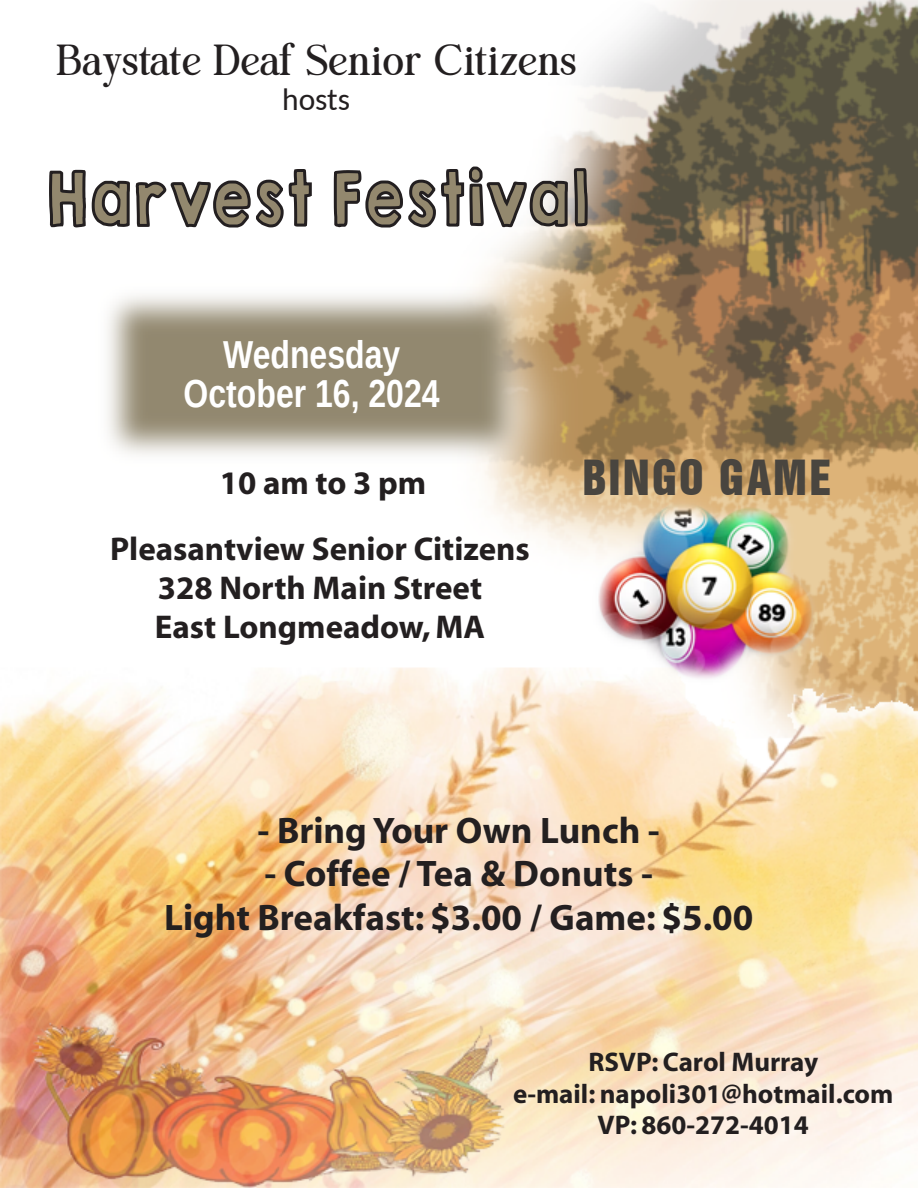
<style>
.page{position:relative;width:918px;height:1188px;background:#fff}
.page>*{position:absolute;margin:0;border:0;box-sizing:border-box;transform-origin:0 0}
.t1{font:66.9px "KGHAPPY Solid";color:#93886e;scale:.81 1}
.t2{font:44.4px "Swiss 921 BT Regular A";letter-spacing:.05em;color:#49453f}
.t3{font:43.5px "Bright Gesture DEMO";color:#231f20}
.t4{font:700 39px/39px "Liberation Sans Narrow";color:#fff;text-align:center}
.t5{font:700 37.05px/43.8px "Myriad";color:#231f20;text-align:center}
.t6{font:700 33px/66px "Myriad";color:#231f20;text-align:center}
.t7{font:31.5px "Carlito";color:#231f20}
.t8{font:700 27px/31.5px "Myriad";color:#231f20;text-align:center}
</style>
<div class="page">
<img style="left:0;top:0;width:918px;height:1188px">
<svg style="left:48px;top:164px;width:265px;height:71px"></svg>
<svg style="left:332px;top:34px;width:258px;height:201px"></svg>
<h3 class="t3" style="left:56px;top:41px;width:522px">Baystate Deaf Senior Citizens</h3>
<p class="t7" style="left:282px;top:78px;width:70px">hosts</p>
<h1 class="t1" style="left:44px;top:147px;width:673px">Harvest Festival</h1>
<p class="t4" style="left:184px;top:334px;width:257px">Wednesday<br>October 16, 2024</p>
<p class="t6" style="left:110px;top:451px;width:421px">10 am to 3 pm<br>Pleasantview Senior Citizens</p>
<p class="t6" style="left:155px;top:569px;width:332px;line-height:39px;text-align:left">328 North Main Street<br>East Longmeadow, MA</p>
<h2 class="t2" style="left:582px;top:448px;width:250px">BINGO GAME</h2>
<p class="t5" style="left:258px;top:810px;width:404px">- Bring Your Own Lunch -</p>
<p class="t5" style="left:164px;top:853px;width:591px">- Coffee / Tea &amp; Donuts -<br>Light Breakfast: $3.00 / Game: $5.00</p>
<p class="t8" style="left:513px;top:1047px;width:382px">RSVP: Carol Murray<br>e-mail: napoli301@hotmail.com<br>VP: 860-272-4014</p>
</div>
